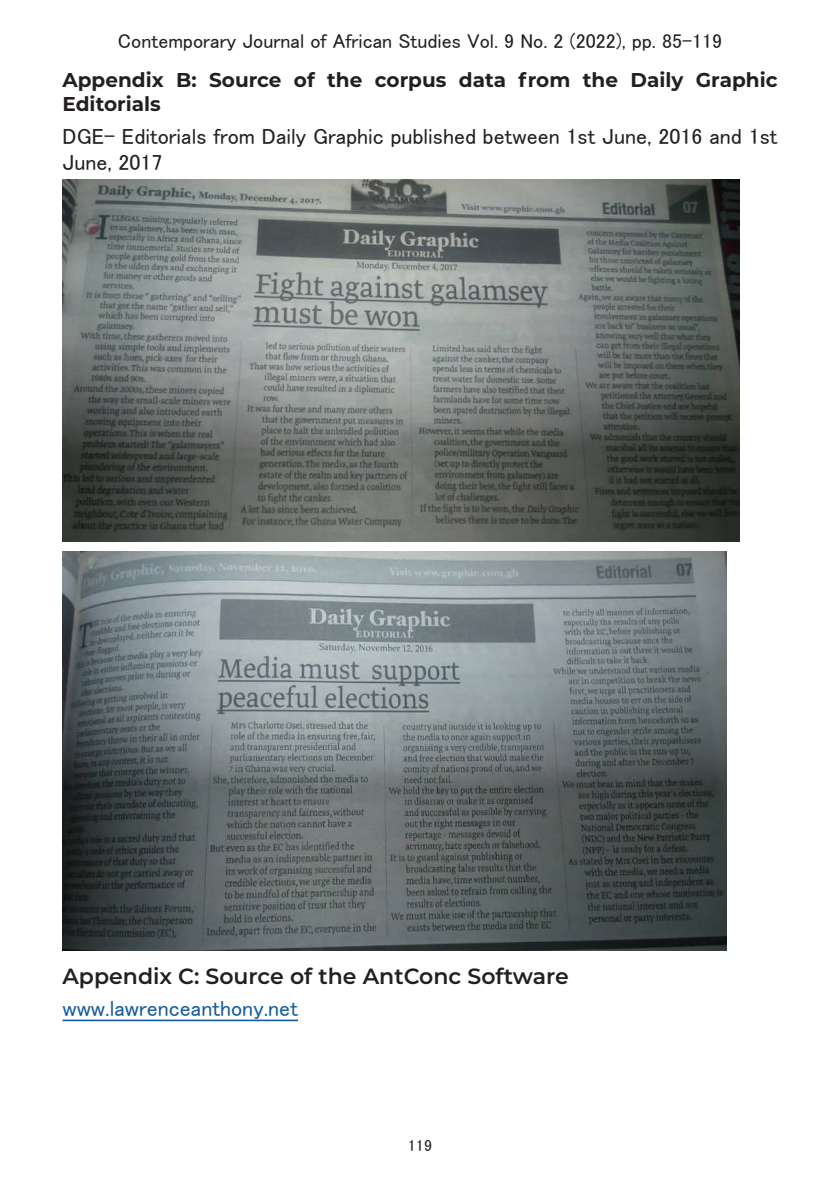
<style>
.page{position:relative;width:840px;height:1191px;background:#fff}
.page>*{position:absolute;margin:0;border:0;box-sizing:border-box;transform-origin:0 0}
.t1{font:22px/26.4px "MS P Gothic";color:#231f20}
.t2{font:600 22px "Montserrat";color:#231f20}
.t3{font:22px "MS P Gothic";color:#175d9e}
.t4{font:700 20px/24px "Montserrat";color:#231f20}
.t5{font:20px "MS P Gothic";color:#231f20}
.page_number{font:16px "MS P Gothic";color:#231f20}
</style>
<div class="page">
<hr style="left:62px;top:1019px;width:236px;height:2px;background:#175d9e">
<img style="left:62px;top:180px;width:677px;height:361px">
<img style="left:62px;top:551px;width:664px;height:399px">
<p class="t5" style="left:118px;top:31px;width:605px">Contemporary Journal of African Studies Vol. 9 No. 2 (2022), pp. 85-119</p>
<p class="t4" style="left:62px;top:67px;width:716px">Appendix B: Source of the corpus data from the Daily Graphic<br>Editorials</p>
<p class="t1" style="left:62px;top:122px;width:716px">DGE- Editorials from Daily Graphic published between 1st June, 2016 and 1st<br>June, 2017</p>
<p class="t2" style="left:62px;top:961px;width:507px">Appendix C: Source of the AntConc Software</p>
<p class="t3" style="left:62px;top:997px;width:237px">www.lawrenceanthony.net</p>
<p class="page_number" style="left:408px;top:1136px;width:25px">119</p>
</div>
